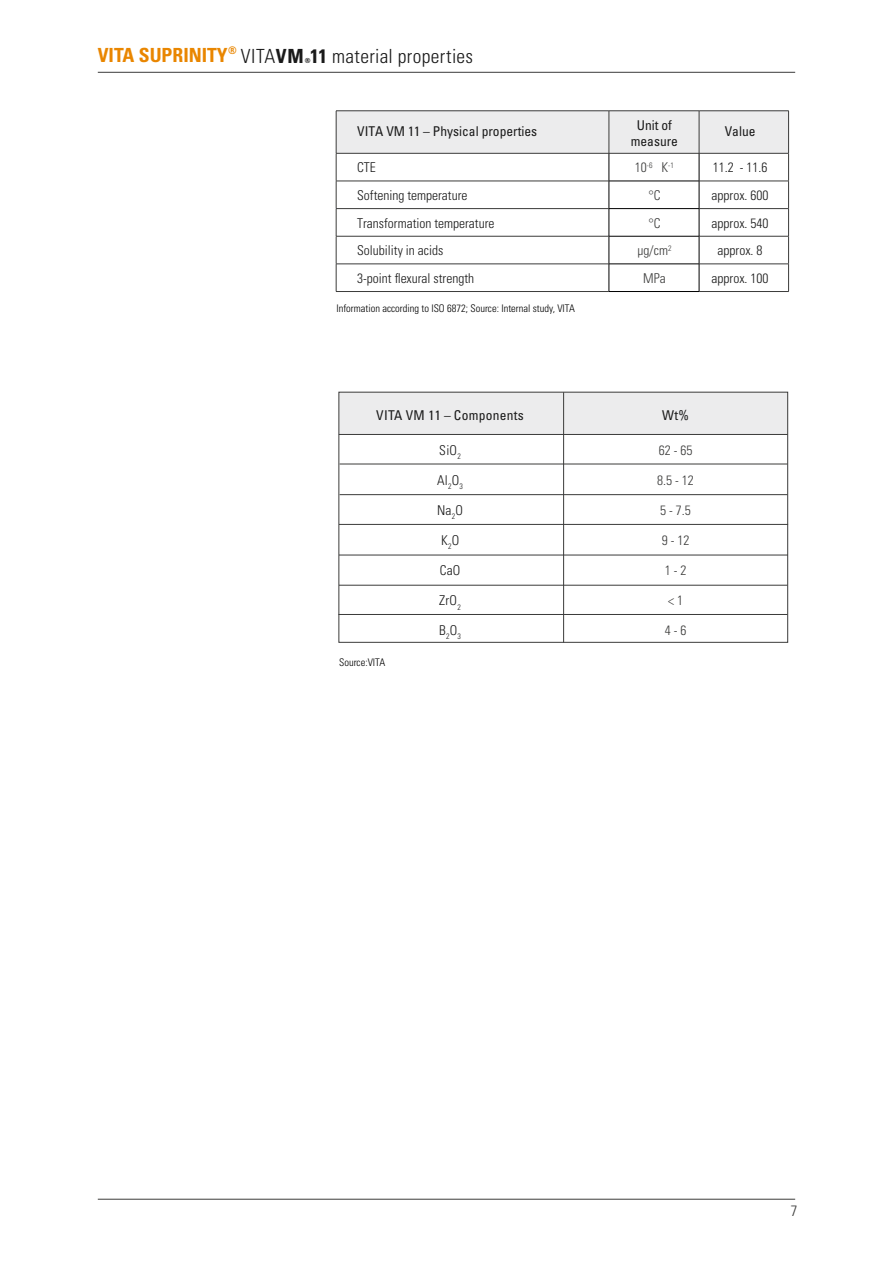
<style>
.page{position:relative;width:893px;height:1263px;background:#fff}
.page>*{position:absolute;margin:0;border:0;box-sizing:border-box;transform-origin:0 0}
.t1{font:300 condensed 19.5px "Univers LT";letter-spacing:.02em;color:#1a1a1a}
.t2{font:300 condensed 15px "Univers LT";color:#3b3b3a}
.t3{font:300 condensed 13.5px "Univers LT";color:#1a1a1a}
.t4{font:condensed 13.5px/16.2px "Univers LT";color:#1a1a1a;text-align:center}
.t5{font:300 condensed 13.5px "Univers";color:#3b3b3a}
.t6{font:300 condensed 13.5px/29.2px "Univers";letter-spacing:.02em;color:#1a1a1a}
.t7{font:condensed 13.5px "Univers";letter-spacing:.02em;color:#1a1a1a}
.t8{font:300 condensed 13.5px "Univers LT";color:#3b3b3a}
.t9{font:300 condensed 10.5px "Univers";color:#000}
.t10{font:300 condensed 7.8px "Univers LT";color:#3b3b3a}
.t11{font:700 condensed 6.9px "Univers LT";color:#1a1a1a}
.s1{font-family:"Univers";font-weight:700;color:#e98600}
.s2{font-weight:700}
.s3{font-size:13.5px}
.s4{font-family:"Univers LT"}
</style>
<div class="page">
<div style="left:339px;top:392px;width:448px;height:43px;background:#ececed"></div>
<hr style="left:98px;top:1199px;width:697px;height:1px;background:#3b3b3a">
<hr style="left:98px;top:72px;width:697px;height:1px;background:#3b3b3a">
<hr style="left:336px;top:291px;width:273px;height:1px;background:#3b3b3a">
<hr style="left:699px;top:291px;width:90px;height:1px;background:#3b3b3a">
<svg style="left:336px;top:111px;width:453px;height:180px"></svg>
<hr style="left:609px;top:291px;width:90px;height:1px;background:#000">
<hr style="left:563px;top:392px;width:1px;height:250px;background:#3b3b3a">
<hr style="left:339px;top:434px;width:449px;height:1px;background:#3b3b3a">
<hr style="left:340px;top:464px;width:447px;height:1px;background:#3b3b3a">
<hr style="left:340px;top:494px;width:447px;height:1px;background:#3b3b3a">
<hr style="left:339px;top:524px;width:449px;height:1px;background:#3b3b3a">
<hr style="left:339px;top:555px;width:449px;height:1px;background:#3b3b3a">
<hr style="left:339px;top:585px;width:448px;height:1px;background:#3b3b3a">
<hr style="left:338px;top:614px;width:449px;height:1px;background:#3b3b3a">
<div style="left:339px;top:392px;width:449px;height:250px;border:1px solid #3b3b3a"></div>
<h1 class="t1" style="left:98px;top:44px;width:377px"><span class="s1">VITA SUPRINITY</span><sup>®</sup> VITA <span class="s2">VM 11</span> material properties</h1>
<p class="t11" style="left:305px;top:56px;width:7px">®</p>
<p class="t4" style="left:357px;top:123px;width:181px">VITA VM 11 – Physical properties</p>
<p class="t4" style="left:631px;top:117px;width:49px">Unit of measure</p>
<p class="t4" style="left:725px;top:123px;width:32px">Value</p>
<p class="t3" style="left:357px;top:159px;width:20px">CTE</p>
<p class="t10" style="left:635px;top:160px;width:41px"><span class="s3">10</span>-6 <span class="s3">K</span>-1</p>
<p class="t3" style="left:713px;top:159px;width:56px">11.2 - 11.6</p>
<p class="t3" style="left:357px;top:187px;width:112px">Softening temperature</p>
<p class="t8" style="left:648px;top:187px;width:14px">°C</p>
<p class="t3" style="left:712px;top:187px;width:58px">approx. 600</p>
<p class="t3" style="left:357px;top:215px;width:139px">Transformation temperature</p>
<p class="t8" style="left:648px;top:215px;width:14px">°C</p>
<p class="t3" style="left:712px;top:215px;width:58px">approx. 540</p>
<p class="t3" style="left:357px;top:242px;width:88px">Solubility in acids</p>
<p class="t8" style="left:637px;top:242px;width:36px">μg/cm<sup>2</sup></p>
<p class="t3" style="left:718px;top:242px;width:46px">approx. 8</p>
<p class="t3" style="left:357px;top:270px;width:118px">3-point flexural strength</p>
<p class="t8" style="left:643px;top:270px;width:24px">MPa</p>
<p class="t3" style="left:712px;top:270px;width:58px">approx. 100</p>
<p class="t9" style="left:336px;top:302px;width:240px">Information according to ISO 6872; Source: Internal study, VITA</p>
<p class="t7" style="left:376px;top:407px;width:149px">VITA VM 11 <span class="s4">–</span> Components</p>
<p class="t6" style="left:439px;top:435px;width:23px">SiO<sub>2</sub></p>
<p class="t6" style="left:437px;top:465px;width:27px">Al<sub>2</sub>O<sub>3</sub></p>
<p class="t6" style="left:437px;top:495px;width:27px">Na<sub>2</sub>O</p>
<p class="t6" style="left:441px;top:525px;width:20px">K<sub>2</sub>O</p>
<p class="t6" style="left:440px;top:556px;width:22px">CaO</p>
<p class="t6" style="left:439px;top:586px;width:23px">ZrO<sub>2<br></sub>B<sub>2</sub>O<sub>3</sub></p>
<p class="t9" style="left:339px;top:656px;width:48px">Source:VITA</p>
<p class="t7" style="left:662px;top:407px;width:28px">Wt%</p>
<p class="t5" style="left:659px;top:442px;width:35px">62 - 65</p>
<p class="t5" style="left:657px;top:472px;width:38px">8.5 - 12</p>
<p class="t5" style="left:660px;top:502px;width:32px">5 - 7.5</p>
<p class="t5" style="left:662px;top:532px;width:29px">9 - 12</p>
<p class="t5" style="left:665px;top:562px;width:23px">1 - 2</p>
<p class="t5" style="left:668px;top:592px;width:16px">&lt; 1</p>
<p class="t5" style="left:665px;top:622px;width:23px">4 - 6</p>
<p class="t2" style="left:791px;top:1202px;width:8px">7</p>
</div>
